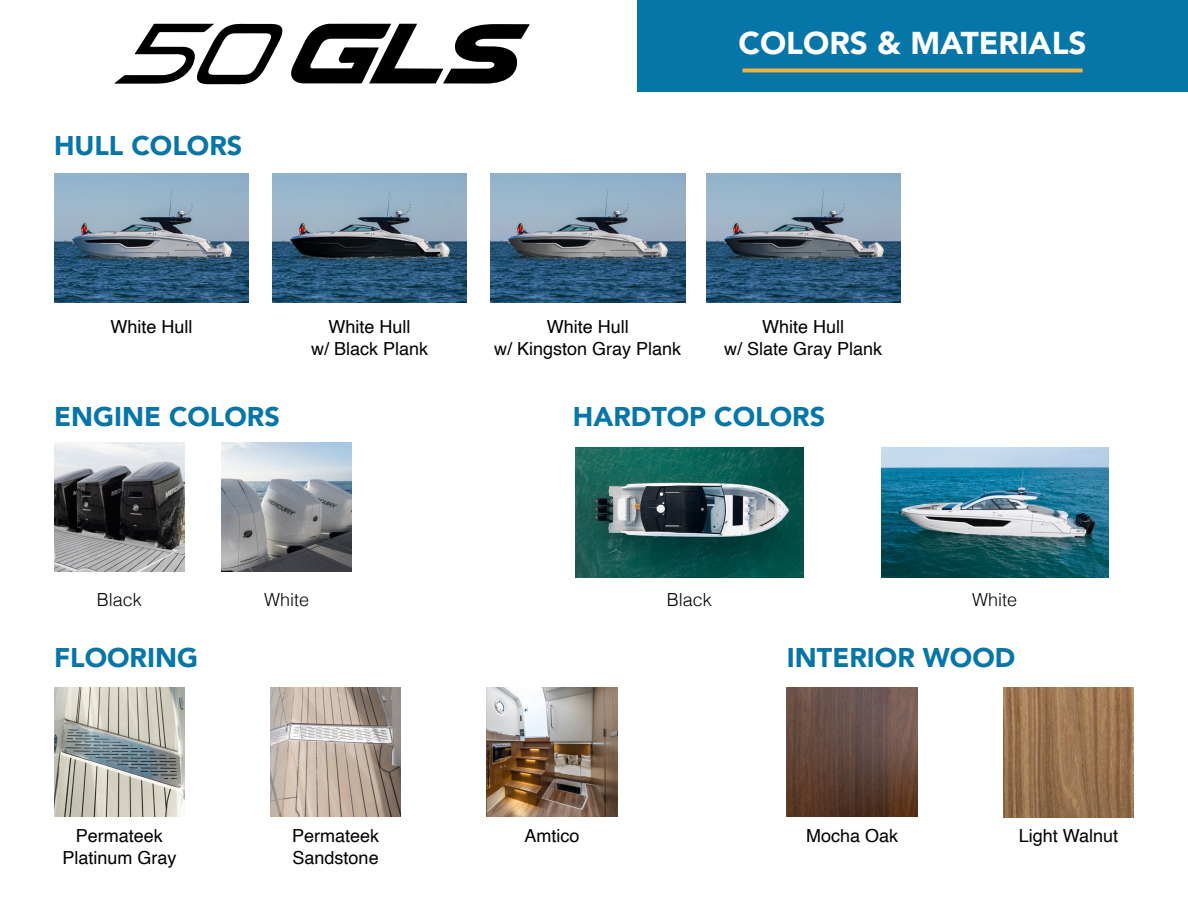
<style>
.page{position:relative;width:1188px;height:918px;background:#fff}
.page>*{position:absolute;margin:0;border:0;box-sizing:border-box;transform-origin:0 0}
.t1{font:900 31.5px "Avenir";color:#fff}
.t2{font:900 27px "Avenir";color:#0576a7}
.t3{font:18px/21.6px "Helvetica";color:#000;text-align:center}
.t4{font:300 18px "Helvetica";color:#000}
</style>
<div class="page">
<div style="left:637px;top:0;width:551px;height:92px;background:#0576a7"></div>
<svg style="left:291px;top:24px;width:239px;height:60px"></svg>
<svg style="left:115px;top:24px;width:168px;height:61px"></svg>
<hr style="left:742px;top:69px;width:341px;height:3px;background:#f3b442">
<img style="left:490px;top:173px;width:195px;height:130px">
<img style="left:272px;top:173px;width:195px;height:130px">
<img style="left:54px;top:173px;width:195px;height:130px">
<img style="left:706px;top:173px;width:195px;height:130px">
<img style="left:54px;top:442px;width:130px;height:130px">
<img style="left:221px;top:442px;width:131px;height:130px">
<img style="left:576px;top:447px;width:227px;height:130px">
<img style="left:881px;top:447px;width:227px;height:130px">
<img style="left:270px;top:687px;width:131px;height:130px">
<img style="left:54px;top:687px;width:130px;height:130px">
<img style="left:487px;top:687px;width:130px;height:130px">
<img style="left:1004px;top:687px;width:129px;height:131px">
<img style="left:787px;top:687px;width:130px;height:130px">
<h2 class="t2" style="left:54px;top:122px;width:190px">HULL COLORS</h2>
<h1 class="t1" style="left:739px;top:16px;width:350px">COLORS &amp; MATERIALS</h1>
<p class="t3" style="left:110px;top:316px;width:84px">White Hull</p>
<p class="t3" style="left:494px;top:316px;width:189px">White Hull<br>w/ Kingston Gray Plank</p>
<p class="t3" style="left:724px;top:317px;width:160px">White Hull<br>w/ Slate Gray Plank</p>
<p class="t3" style="left:311px;top:316px;width:119px">White Hull<br>w/ Black Plank</p>
<h2 class="t2" style="left:54px;top:394px;width:227px">ENGINE COLORS</h2>
<h2 class="t2" style="left:573px;top:394px;width:254px">HARDTOP COLORS</h2>
<p class="t4" style="left:97px;top:584px;width:47px">Black</p>
<p class="t4" style="left:264px;top:584px;width:47px">White</p>
<p class="t4" style="left:667px;top:584px;width:47px">Black</p>
<p class="t4" style="left:972px;top:584px;width:47px">White</p>
<h2 class="t2" style="left:54px;top:634px;width:145px">FLOORING</h2>
<h2 class="t2" style="left:787px;top:634px;width:230px">INTERIOR WOOD</h2>
<p class="t3" style="left:62px;top:826px;width:116px">Permateek<br>Platinum Gray</p>
<p class="t3" style="left:806px;top:826px;width:94px">Mocha Oak</p>
<p class="t3" style="left:1019px;top:826px;width:101px">Light Walnut</p>
<p class="t3" style="left:292px;top:826px;width:89px">Permateek</p>
<p class="t3" style="left:524px;top:826px;width:57px">Amtico</p>
<p class="t3" style="left:293px;top:847px;width:88px">Sandstone</p>
</div>
